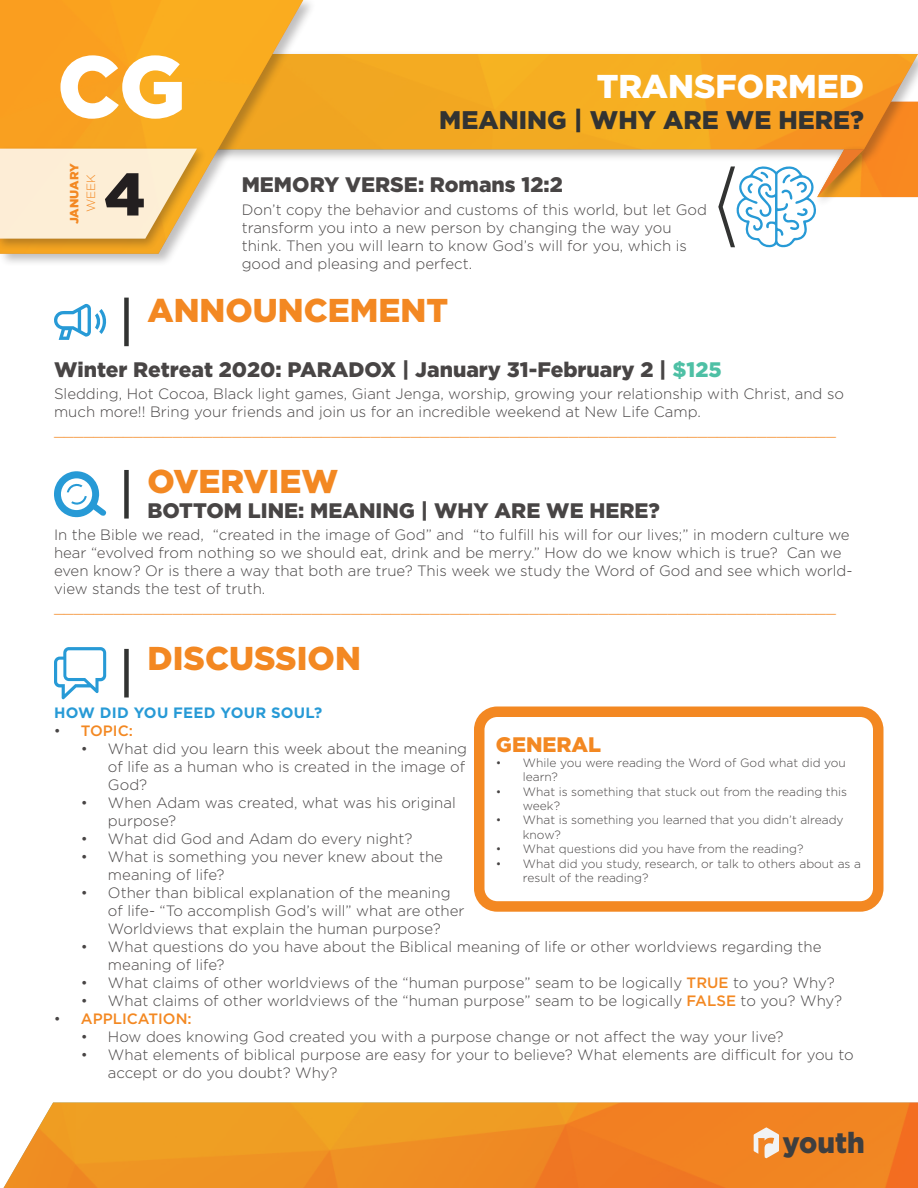
<style>
.page{position:relative;width:918px;height:1188px;background:#fff}
.page>*{position:absolute;margin:0;border:0;box-sizing:border-box;transform-origin:0 0}
.t1{font:900 87px "Gotham Pro";color:#fff}
.t2{font:900 60px "Gotham Pro";color:#231f20}
.t3{font:900 33px "Gotham Pro";color:#f38822}
.t4{font:900 33px "Gotham Pro";color:#fff}
.t5{font:900 29.1px "Gotham Pro";color:#3e3e3f;scale:.96 1}
.t6{font:900 25.5px "Gotham Pro";color:#323332}
.t7{font:900 21px "Gotham Pro";color:#484545}
.t8{font:900 21px "Gotham Pro";color:#f38822}
.t9{font:300 16.5px "Gotham Pro";color:#f38822}
.t10{font:300 15px/18px "Gotham Pro";color:#484545}
.t11{font:700 15px "Gotham Pro";letter-spacing:.02em;color:#279ad6}
.t12{font:500 15px "Gotham Pro";color:#f38822}
.t13{font:300 12px/14.4px "Gotham Pro";color:#484545}
.t14{font:900 12px "Gotham Pro";letter-spacing:-.015em;color:#f38822}
.t15{font:300 12px "Gotham Pro";color:#f38822}
.s1{color:#4ec0a5}
.s2{font-weight:300;color:#484545}
.s3{font-weight:500;color:#f38822}
</style>
<div class="page">
<div style="left:54px;top:50px;width:864px;height:112px;background:#231f20;opacity:.29"></div>
<img style="left:316px;top:54px;width:602px;height:95px">
<div style="left:0;top:0;width:316px;height:267px;background:#231f20;opacity:.29"></div>
<img style="left:0;top:0;width:303px;height:254px">
<img style="left:3px;top:1102px;width:915px;height:86px">
<svg style="left:754px;top:1127px;width:25px;height:31px"></svg>
<svg style="left:718px;top:102px;width:200px;height:146px"></svg>
<svg style="left:54px;top:471px;width:52px;height:46px"></svg>
<div style="left:124px;top:470px;width:5px;height:49px;background:#323332"></div>
<div style="left:124px;top:649px;width:5px;height:49px;background:#323332"></div>
<svg style="left:54px;top:647px;width:52px;height:52px"></svg>
<div style="left:474px;top:706px;width:410px;height:206px;border:10px solid #f38822;border-radius:18px"></div>
<div style="left:124px;top:298px;width:5px;height:48px;background:#323332"></div>
<svg style="left:54px;top:304px;width:37px;height:36px"></svg>
<svg style="left:99px;top:309px;width:9px;height:25px"></svg>
<svg style="left:95px;top:313px;width:6px;height:17px"></svg>
<div style="left:0;top:145px;width:207px;height:106px;background:#231f20;opacity:.37"></div>
<svg style="left:0;top:149px;width:197px;height:90px"></svg>
<h1 class="t1" style="left:57px;top:36px;width:130px">CG</h1>
<h3 class="t4" style="left:597px;top:67px;width:269px">TRANSFORMED</h3>
<h3 class="t6" style="left:439px;top:105px;width:426px">MEANING | WHY ARE WE HERE?</h3>
<p class="t14" style="left:67px;top:224px;width:62px;rotate:-90deg">JANUARY</p>
<p class="t15" style="left:84px;top:212px;width:39px;rotate:-90deg">WEEK</p>
<h2 class="t2" style="left:104px;top:160px;width:43px">4</h2>
<h3 class="t7" style="left:242px;top:173px;width:323px">MEMORY VERSE: Romans 12:2</h3>
<p class="t10" style="left:242px;top:201px;width:467px">Don’t copy the behavior and customs of this world, but let God transform you into a new person by changing the way you think. Then you will learn to know God’s will for you, which is good and pleasing and perfect.</p>
<h3 class="t3" style="left:147px;top:291px;width:302px">ANNOUNCEMENT</h3>
<h3 class="t7" style="left:54px;top:357px;width:669px">Winter Retreat 2020: PARADOX | January 31-February 2 | <span class="s1">$125</span></h3>
<p class="t10" style="left:54px;top:385px;width:792px">Sledding, Hot Cocoa, Black light games, Giant Jenga, worship, growing your relationship with Christ, and so much more!! Bring your friends and join us for an incredible weekend at New Life Camp.</p>
<p class="t9" style="left:54px;top:420px;width:784px">_______________________________________________________________________________</p>
<h3 class="t3" style="left:147px;top:462px;width:192px">OVERVIEW</h3>
<h3 class="t7" style="left:147px;top:498px;width:514px">BOTTOM LINE: MEANING | WHY ARE WE HERE?</h3>
<p class="t10" style="left:54px;top:526px;width:800px">In the Bible we read, “created in the image of God” and “to fulfill his will for our lives;” in modern culture we hear “evolved from nothing so we should eat, drink and be merry.” How do we know which is true? Can we even know? Or is there a way that both are true? This week we study the Word of God and see which world&shy;view stands the test of truth.</p>
<p class="t9" style="left:54px;top:598px;width:784px">_______________________________________________________________________________</p>
<h3 class="t3" style="left:147px;top:639px;width:215px">DISCUSSION</h3>
<p class="t11" style="left:54px;top:704px;width:270px">HOW DID YOU FEED YOUR SOUL?</p>
<p class="t12" style="left:54px;top:722px;width:80px"><span class="s2">•</span> TOPIC:</p>
<p class="t10" style="left:108px;top:740px;width:361px;text-indent:-27px">• What did you learn this week about the meaning of life as a human who is created in the image of<br>God?</p>
<p class="t10" style="left:108px;top:794px;width:349px;text-indent:-27px">• When Adam was created, what was his original purpose?</p>
<p class="t10" style="left:81px;top:830px;width:333px">• What did God and Adam do every night?</p>
<p class="t10" style="left:108px;top:848px;width:337px;text-indent:-27px">• What is something you never knew about the meaning of life?</p>
<p class="t10" style="left:108px;top:884px;width:358px;text-indent:-27px">• Other than biblical explanation of the meaning of life- “To accomplish God’s will” what are other<br>Worldviews that explain the human purpose?</p>
<p class="t10" style="left:108px;top:938px;width:715px;text-indent:-27px">• What questions do you have about the Biblical meaning of life or other worldviews regarding the meaning of life?</p>
<p class="t10" style="left:81px;top:974px;width:755px">• What claims of other worldviews of the “human purpose” seam to be logically <span class="s3">TRUE</span> to you? Why?</p>
<p class="t10" style="left:81px;top:992px;width:763px">• What claims of other worldviews of the “human purpose” seam to be logically <span class="s3">FALSE</span> to you? Why?</p>
<p class="t12" style="left:54px;top:1010px;width:139px"><span class="s2">•</span> APPLICATION:</p>
<p class="t10" style="left:81px;top:1028px;width:704px">• How does knowing God created you with a purpose change or not affect the way your live?</p>
<p class="t10" style="left:108px;top:1046px;width:747px;text-indent:-27px">• What elements of biblical purpose are easy for your to believe? What elements are difficult for you to accept or do you doubt? Why?</p>
<h3 class="t8" style="left:496px;top:733px;width:107px">GENERAL</h3>
<p class="t13" style="left:523px;top:756px;width:325px;text-indent:-27px">• While you were reading the Word of God what did you learn?</p>
<p class="t13" style="left:523px;top:784px;width:326px;text-indent:-27px">• What is something that stuck out from the reading this week?</p>
<p class="t13" style="left:523px;top:813px;width:322px;text-indent:-27px">• What is something you learned that you didn’t already know?</p>
<p class="t13" style="left:496px;top:842px;width:309px">• What questions did you have from the reading?</p>
<p class="t13" style="left:523px;top:856px;width:340px;text-indent:-27px">• What did you study, research, or talk to others about as a result of the reading?</p>
<h3 class="t5" style="left:783px;top:1126px;width:87px">youth</h3>
</div>
